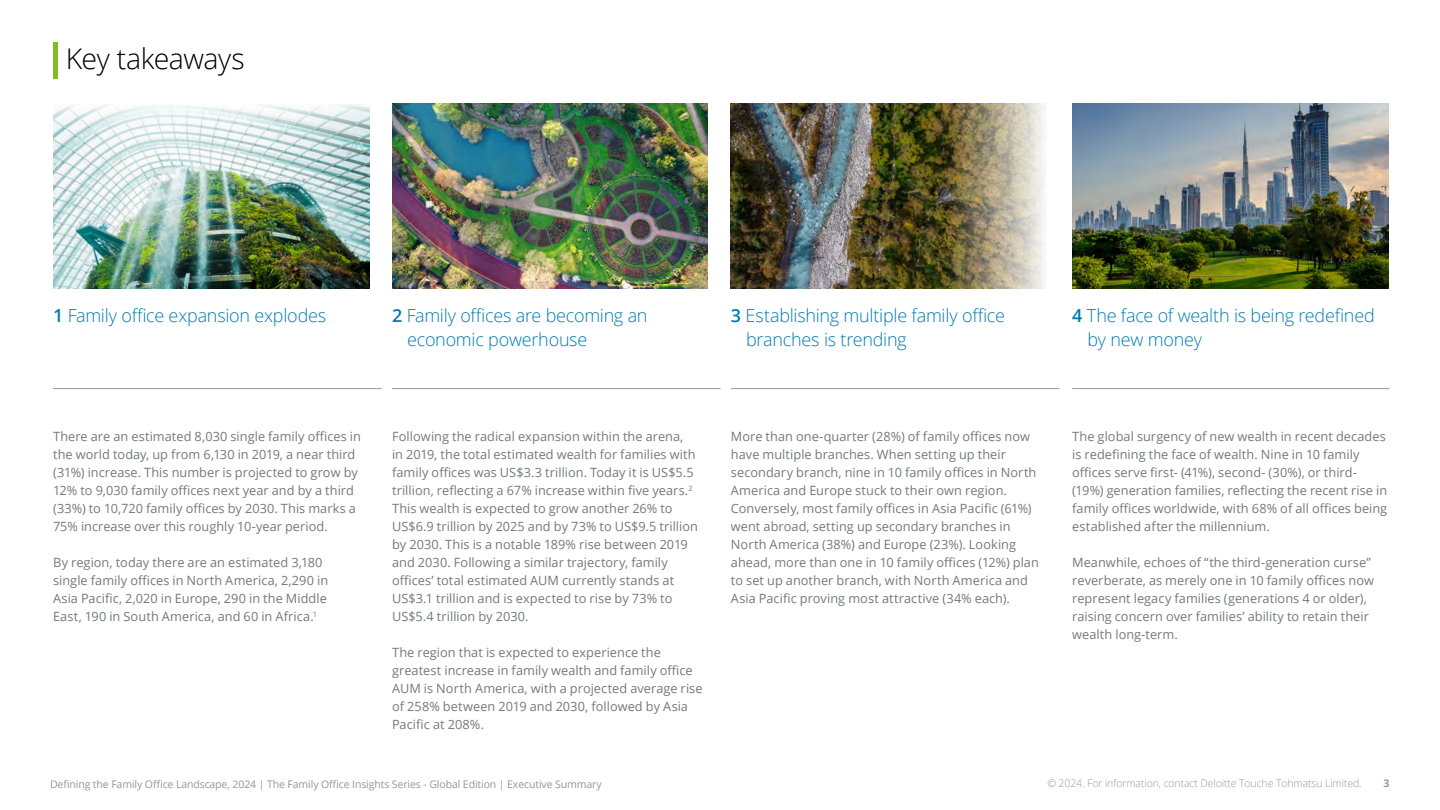
<style>
.page{position:relative;width:1440px;height:810px;background:#fff}
.page>*{position:absolute;margin:0;border:0;box-sizing:border-box;transform-origin:0 0}
.Paragraph_Style_1_for_TOC{font:300 28.5px "Open Sans";letter-spacing:-.015em;color:#000}
.Introduction__12_16pt{font:300 18px/24px "Open Sans";letter-spacing:-.015em;color:#007cb0}
.Body_copy__8_5_12pt{font:12.75px/18px "Open Sans";letter-spacing:.005em;color:#75787b}
.t1{font:10.5px "Open Sans";letter-spacing:-.01em;color:#94969a}
.t2{font:300 10.5px "Open Sans";letter-spacing:-.01em;color:#97999b}
.t3{font:700 10.5px "Open Sans";color:#94969a}
.s1{font-weight:600}
</style>
<div class="page">
<hr style="left:53px;top:388px;width:329px;height:1px;background:#97999b">
<hr style="left:392px;top:388px;width:328px;height:1px;background:#97999b">
<hr style="left:731px;top:388px;width:328px;height:1px;background:#97999b">
<img style="left:731px;top:103px;width:314px;height:186px">
<hr style="left:1072px;top:388px;width:317px;height:1px;background:#97999b">
<img style="left:1072px;top:103px;width:316px;height:186px">
<img style="left:392px;top:103px;width:316px;height:186px">
<img style="left:53px;top:104px;width:317px;height:185px">
<div style="left:53px;top:42px;width:5px;height:36px;background:#85bc22"></div>
<p class="Paragraph_Style_1_for_TOC" style="left:66px;top:39px;width:180px">Key takeaways</p>
<p class="Introduction__12_16pt" style="left:53px;top:303px;width:275px"><span class="s1">1</span> Family office expansion explodes</p>
<p class="Introduction__12_16pt" style="left:407px;top:303px;width:242px;text-indent:-15px"><span class="s1">2</span> Family offices are becoming an economic powerhouse</p>
<p class="Introduction__12_16pt" style="left:746px;top:303px;width:260px;text-indent:-15px"><span class="s1">3</span> Establishing multiple family office branches is trending</p>
<p class="Introduction__12_16pt" style="left:1087px;top:303px;width:289px;text-indent:-15px"><span class="s1">4</span> The face of wealth is being redefined by new money</p>
<p class="Body_copy__8_5_12pt" style="left:53px;top:427px;width:309px">There are an estimated 8,030 single family offices in the world today, up from 6,130 in 2019, a near third (31%) increase. This number is projected to grow by 12% to 9,030 family offices next year and by a third (33%) to 10,720 family offices by 2030. This marks a 75% increase over this roughly 10-year period.</p>
<p class="Body_copy__8_5_12pt" style="left:53px;top:553px;width:271px">By region, today there are an estimated 3,180</p>
<p class="Body_copy__8_5_12pt" style="left:53px;top:571px;width:277px">single family offices in North America, 2,290 in</p>
<p class="Body_copy__8_5_12pt" style="left:53px;top:589px;width:275px">Asia Pacific, 2,020 in Europe, 290 in the Middle</p>
<p class="Body_copy__8_5_12pt" style="left:53px;top:607px;width:265px">East, 190 in South America, and 60 in Africa.<sup>1</sup></p>
<p class="Body_copy__8_5_12pt" style="left:392px;top:427px;width:307px">Following the radical expansion within the arena,<br>in 2019, the total estimated wealth for families with family offices was US$3.3 trillion. Today it is US$5.5 trillion, reflecting a 67% increase within five years.<sup>2<br></sup>This wealth is expected to grow another 26% to US$6.9 trillion by 2025 and by 73% to US$9.5 trillion by 2030. This is a notable 189% rise between 2019 and 2030. Following a similar trajectory, family offices’ total estimated AUM currently stands at US$3.1 trillion and is expected to rise by 73% to US$5.4 trillion by 2030.</p>
<p class="Body_copy__8_5_12pt" style="left:392px;top:643px;width:312px">The region that is expected to experience the greatest increase in family wealth and family office AUM is North America, with a projected average rise of 258% between 2019 and 2030, followed by Asia Pacific at 208%.</p>
<p class="Body_copy__8_5_12pt" style="left:731px;top:427px;width:309px">More than one-quarter (28%) of family offices now have multiple branches. When setting up their secondary branch, nine in 10 family offices in North America and Europe stuck to their own region.<br>Conversely, most family offices in Asia Pacific (61%) went abroad, setting up secondary branches in North America (38%) and Europe (23%). Looking ahead, more than one in 10 family offices (12%) plan to set up another branch, with North America and Asia Pacific proving most attractive (34% each).</p>
<p class="Body_copy__8_5_12pt" style="left:1072px;top:427px;width:316px">The global surgency of new wealth in recent decades is redefining the face of wealth. Nine in 10 family offices serve first- (41%), second- (30%), or third-(19%) generation families, reflecting the recent rise in family offices worldwide, with 68% of all offices being established after the millennium.</p>
<p class="Body_copy__8_5_12pt" style="left:1072px;top:553px;width:303px">Meanwhile, echoes of “the third-generation curse” reverberate, as merely one in 10 family offices now represent legacy families (generations 4 or older), raising concern over families’ ability to retain their wealth long-term.</p>
<p class="t1" style="left:50px;top:777px;width:553px">Defining the Family Office Landscape, 2024 | The Family Office Insights Series - Global Edition | Executive Summary</p>
<p class="t2" style="left:1047px;top:776px;width:316px">© 2024. For information, contact Deloitte Touche Tohmatsu Limited.</p>
<p class="t3" style="left:1383px;top:776px;width:7px">3</p>
</div>
